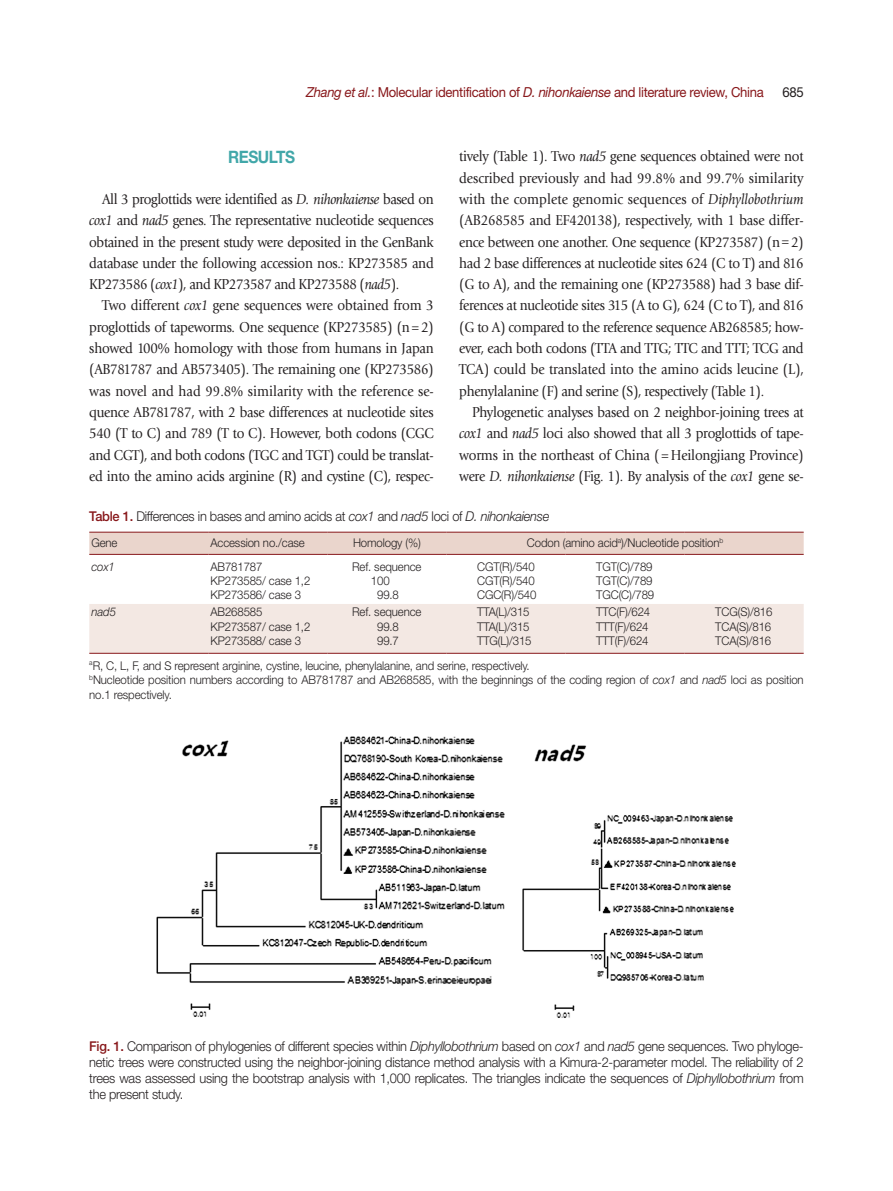
<style>
.page{position:relative;width:893px;height:1191px;background:#fff}
.page>*{position:absolute;margin:0;border:0;box-sizing:border-box;transform-origin:0 0}
.본문_대제목{font:700 17.1px "Helvetica Neue LT Std";letter-spacing:-.025em;color:#41a7a9;scale:.9 1}
.본문{font:15px/21.3px "Giovanni Std";letter-spacing:-.025em;color:#231f20;text-align:justify;scale:.9 1}
.하시라{font:13.8px "Helvetica Neue LT Std";letter-spacing:-.025em;color:#88181b;scale:.95 1}
.하시라-2{font:13.8px "Helvetica Neue LT Std";color:#231f20;scale:.95 1}
.표_제목__그림_설명{font:300 13.5px/16.2px "Helvetica Neue LT Std";letter-spacing:-.02em;color:#231f20;text-align:justify;scale:.95 1}
.표_본문{font:300 12px/14.4px "Helvetica Neue LT Std";letter-spacing:-.01em;color:#231f20;scale:.95 1}
.표_본문-2{font:italic 300 12px "Helvetica Neue LT Std";letter-spacing:-.01em;color:#231f20;scale:.95 1}
.s1{font-style:italic}
.s2{font-family:"Minion Pro"}
.s3{font-weight:500;color:#88181b}
</style>
<div class="page">
<img style="left:156px;top:736px;width:580px;height:282px">
<svg style="left:89px;top:533px;width:715px;height:120px"></svg>
<hr style="left:89px;top:532px;width:119px;height:1px;background:#88181b">
<hr style="left:208px;top:532px;width:119px;height:1px;background:#88181b">
<hr style="left:327px;top:532px;width:119px;height:1px;background:#88181b">
<hr style="left:446px;top:532px;width:120px;height:1px;background:#88181b">
<hr style="left:566px;top:532px;width:119px;height:1px;background:#88181b">
<hr style="left:685px;top:532px;width:119px;height:1px;background:#88181b">
<hr style="left:89px;top:554px;width:119px;height:1px;background:#88181b">
<hr style="left:208px;top:554px;width:119px;height:1px;background:#88181b">
<hr style="left:327px;top:554px;width:119px;height:1px;background:#88181b">
<hr style="left:446px;top:554px;width:120px;height:1px;background:#88181b">
<hr style="left:566px;top:554px;width:119px;height:1px;background:#88181b">
<hr style="left:685px;top:554px;width:119px;height:1px;background:#88181b">
<hr style="left:89px;top:653px;width:119px;height:1px;background:#88181b">
<hr style="left:208px;top:653px;width:119px;height:1px;background:#88181b">
<hr style="left:327px;top:653px;width:119px;height:1px;background:#88181b">
<hr style="left:446px;top:653px;width:120px;height:1px;background:#88181b">
<hr style="left:566px;top:653px;width:119px;height:1px;background:#88181b">
<hr style="left:685px;top:653px;width:119px;height:1px;background:#88181b">
<p class="하시라" style="left:306px;top:83px;width:483px"><span class="s1">Zhang et al.</span>: Molecular identification of <span class="s1">D. nihonkaiense</span> and literature review, China</p>
<p class="하시라-2" style="left:782px;top:83px;width:24px">685</p>
<p class="본문_대제목" style="left:228px;top:146px;width:76px">RESULTS</p>
<p class="본문" style="left:89px;top:188px;width:384px;text-indent:13px">All 3 proglottids were identified as <span class="s1">D. nihonkaiense</span> based on <span class="s1">cox1</span> and <span class="s1">nad5</span> genes. The representative nucleotide sequences obtained in the present study were deposited in the GenBank database under the following accession nos.: KP273585 and KP273586 (<span class="s1">cox1</span>), and KP273587 and KP273588 (<span class="s1">nad5</span>).</p>
<p class="본문" style="left:89px;top:295px;width:384px;text-indent:13px">Two different <span class="s1">cox1</span> gene sequences were obtained from 3 proglottids of tapeworms. One sequence (KP273585) (n<span class="s2">=</span>2) showed 100% homology with those from humans in Japan (AB781787 and AB573405). The remaining one (KP273586) was novel and had 99.8% similarity with the reference se&shy;quence AB781787, with 2 base differences at nucleotide sites 540 (T to C) and 789 (T to C). However, both codons (CGC and CGT), and both codons (TGC and TGT) could be translat&shy;ed into the amino acids arginine (R) and cystine (C), respec-</p>
<p class="본문" style="left:459px;top:146px;width:384px">tively (Table 1). Two <span class="s1">nad5</span> gene sequences obtained were not described previously and had 99.8% and 99.7% similarity with the complete genomic sequences of <span class="s1">Diphyllobothrium </span>(AB268585 and EF420138), respectively, with 1 base differ&shy;ence between one another. One sequence (KP273587) (n<span class="s2">=</span>2) had 2 base differences at nucleotide sites 624 (C to T) and 816 (G to A), and the remaining one (KP273588) had 3 base dif&shy;ferences at nucleotide sites 315 (A to G), 624 (C to T), and 816 (G to A) compared to the reference sequence AB268585; how&shy;ever, each both codons (TTA and TTG; TTC and TTT; TCG and TCA) could be translated into the amino acids leucine (L), phenylalanine (F) and serine (S), respectively (Table 1).</p>
<p class="본문" style="left:459px;top:401px;width:384px;text-indent:13px">Phylogenetic analyses based on 2 neighbor-joining trees at <span class="s1">cox1</span> and <span class="s1">nad5</span> loci also showed that all 3 proglottids of tape&shy;worms in the northeast of China (<span class="s2">=</span>Heilongjiang Province) were <span class="s1">D. nihonkaiense</span> (Fig. 1). By analysis of the <span class="s1">cox1</span> gene se-</p>
<p class="표_제목__그림_설명" style="left:89px;top:508px;width:486px"><span class="s3">Table 1.</span> Differences in bases and amino acids at <span class="s1">cox1</span> and <span class="s1">nad5</span> loci of <span class="s1">D. nihonkaiense</span></p>
<p class="표_본문" style="left:91px;top:535px;width:29px">Gene</p>
<p class="표_본문" style="left:210px;top:535px;width:101px">Accession no./case</p>
<p class="표_본문" style="left:353px;top:535px;width:73px">Homology (%)</p>
<p class="표_본문" style="left:527px;top:535px;width:208px">Codon (amino acid<sup>a</sup>)/Nucleotide position<sup>b</sup></p>
<p class="표_본문-2" style="left:91px;top:559px;width:26px">cox1</p>
<p class="표_본문" style="left:210px;top:559px;width:56px">AB781787</p>
<p class="표_본문" style="left:210px;top:573px;width:107px">KP273585/ case 1,2</p>
<p class="표_본문" style="left:210px;top:587px;width:97px">KP273586/ case 3</p>
<p class="표_본문" style="left:477px;top:559px;width:62px">CGT(R)/540</p>
<p class="표_본문" style="left:477px;top:573px;width:62px">CGT(R)/540</p>
<p class="표_본문" style="left:477px;top:587px;width:64px">CGC(R)/540</p>
<p class="표_본문" style="left:596px;top:559px;width:61px">TGT(C)/789</p>
<p class="표_본문" style="left:596px;top:573px;width:61px">TGT(C)/789</p>
<p class="표_본문" style="left:596px;top:587px;width:63px">TGC(C)/789</p>
<p class="표_본문" style="left:352px;top:559px;width:75px">Ref. sequence</p>
<p class="표_본문" style="left:371px;top:573px;width:21px">100</p>
<p class="표_본문" style="left:377px;top:587px;width:24px">99.8</p>
<p class="표_본문-2" style="left:91px;top:605px;width:27px">nad5</p>
<p class="표_본문" style="left:210px;top:605px;width:56px">AB268585</p>
<p class="표_본문" style="left:210px;top:619px;width:107px">KP273587/ case 1,2</p>
<p class="표_본문" style="left:210px;top:633px;width:97px">KP273588/ case 3</p>
<p class="표_본문" style="left:352px;top:605px;width:75px">Ref. sequence</p>
<p class="표_본문" style="left:377px;top:619px;width:24px">99.8</p>
<p class="표_본문" style="left:377px;top:633px;width:24px">99.7</p>
<p class="표_본문" style="left:477px;top:605px;width:57px">TTA(L)/315</p>
<p class="표_본문" style="left:477px;top:619px;width:57px">TTA(L)/315</p>
<p class="표_본문" style="left:477px;top:633px;width:59px">TTG(L)/315</p>
<p class="표_본문" style="left:596px;top:605px;width:58px">TTC(F)/624</p>
<p class="표_본문" style="left:596px;top:619px;width:57px">TTT(F)/624</p>
<p class="표_본문" style="left:596px;top:633px;width:57px">TTT(F)/624</p>
<p class="표_본문" style="left:715px;top:605px;width:62px">TCG(S)/816</p>
<p class="표_본문" style="left:715px;top:619px;width:60px">TCA(S)/816</p>
<p class="표_본문" style="left:715px;top:633px;width:60px">TCA(S)/816</p>
<p class="표_본문" style="left:89px;top:658px;width:465px"><sup>a</sup>R, C, L, F, and S represent arginine, cystine, leucine, phenylalanine, and serine, respectively.</p>
<p class="표_본문" style="left:89px;top:672px;width:753px"><sup>b</sup>Nucleotide position numbers according to AB781787 and AB268585, with the beginnings of the coding region of <span class="s1">cox1</span> and <span class="s1">nad5</span> loci as position no.1 respectively.</p>
<p class="표_제목__그림_설명" style="left:89px;top:1037px;width:753px"><span class="s3">Fig. 1.</span> Comparison of phylogenies of different species within <span class="s1">Diphyllobothrium</span> based on <span class="s1">cox1</span> and <span class="s1">nad5</span> gene sequences. Two phyloge&shy;netic trees were constructed using the neighbor-joining distance method analysis with a Kimura-2-parameter model. The reliability of 2 trees was assessed using the bootstrap analysis with 1,000 replicates. The triangles indicate the sequences of <span class="s1">Diphyllobothrium</span> from the present study.</p>
</div>
